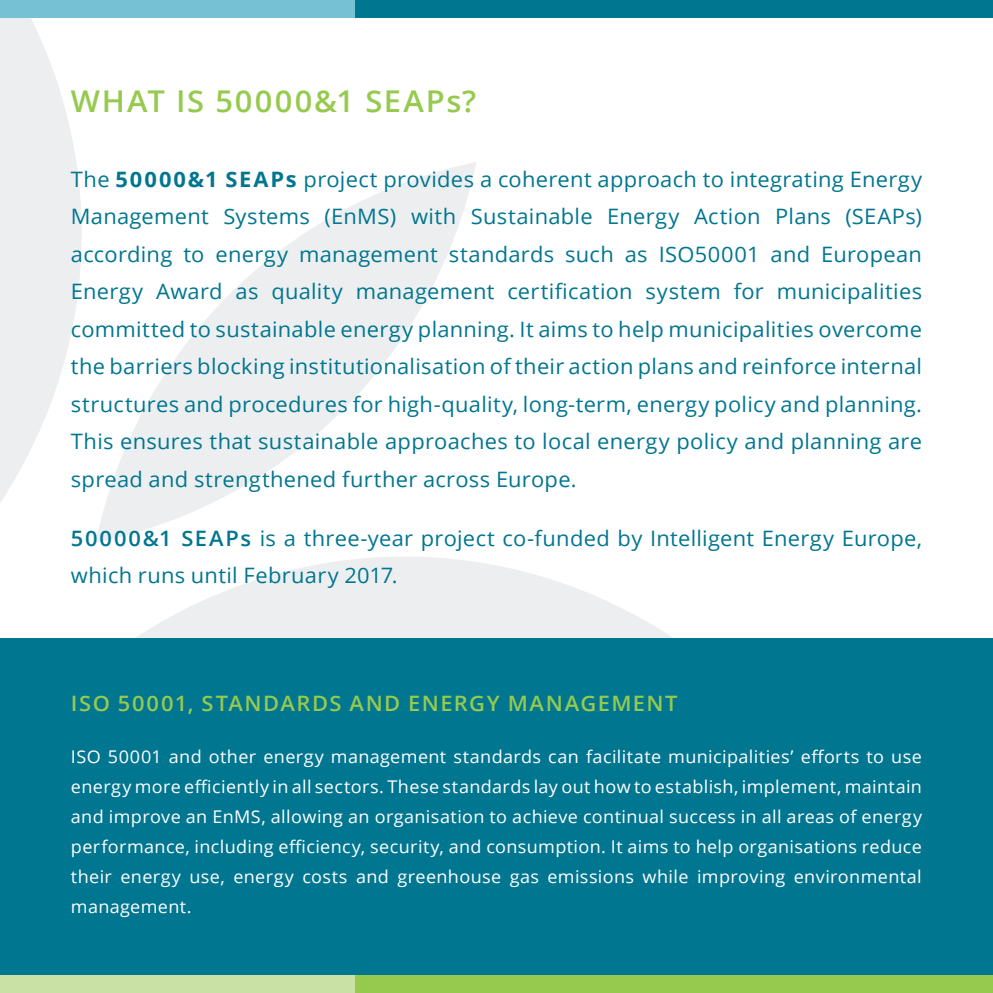
<style>
.page{position:relative;width:993px;height:993px;background:#fff}
.page>*{position:absolute;margin:0;border:0;box-sizing:border-box;transform-origin:0 0}
.t1{font:600 30px "Open Sans";letter-spacing:.06em;color:#96ca4e}
.t2{font:21.25px/37.5px "Open Sans";letter-spacing:.015em;color:#007690;text-align:justify}
.t3{font:600 21.25px "Open Sans";letter-spacing:.07em;color:#96ca4e}
.t4{font:17.5px/30px "Open Sans";letter-spacing:.02em;color:#fff;text-align:justify}
.s1{font-weight:700}
.s2{font-weight:600}
</style>
<div class="page">
<svg style="left:0;top:18px;width:672px;height:620px"></svg>
<div style="left:354px;top:974px;width:638px;height:18px;background:#96ca4e"></div>
<div style="left:0;top:974px;width:354px;height:18px;background:#c9e1a4"></div>
<div style="left:354px;top:0;width:638px;height:18px;background:#007690"></div>
<div style="left:0;top:0;width:354px;height:18px;background:#77c1d4"></div>
<div style="left:0;top:638px;width:992px;height:336px;background:#007690"></div>
<h1 class="t1" style="left:71px;top:80px;width:407px">WHAT IS 50000&amp;1 SEAPS?</h1>
<p class="t2" style="left:71px;top:160px;width:852px">The <span class="s1">50000&amp;1 SEAPs</span> project provides a coherent approach to integrating Energy Management Systems (EnMS) with Sustainable Energy Action Plans (SEAPs) according to energy management standards such as ISO50001 and European Energy Award as quality management certification system for municipalities committed to sustainable energy planning. It aims to help municipalities overcome the barriers blocking institutionalisation of their action plans and reinforce internal structures and procedures for high-quality, long-term, energy policy and planning.<br>This ensures that sustainable approaches to local energy policy and planning are spread and strengthened further across Europe.</p>
<p class="t2" style="left:71px;top:518px;width:852px"><span class="s2">50000&amp;1 SEAPS</span> is a three-year project co-funded by Intelligent Energy Europe, which runs until February 2017.</p>
<p class="t3" style="left:71px;top:688px;width:608px">ISO 50001, STANDARDS AND ENERGY MANAGEMENT</p>
<p class="t4" style="left:71px;top:740px;width:852px">ISO 50001 and other energy management standards can facilitate municipalities’ efforts to use energy more efficiently in all sectors. These standards lay out how to establish, implement, maintain and improve an EnMS, allowing an organisation to achieve continual success in all areas of energy performance, including efficiency, security, and consumption. It aims to help organisations reduce their energy use, energy costs and greenhouse gas emissions while improving environmental management.</p>
</div>
